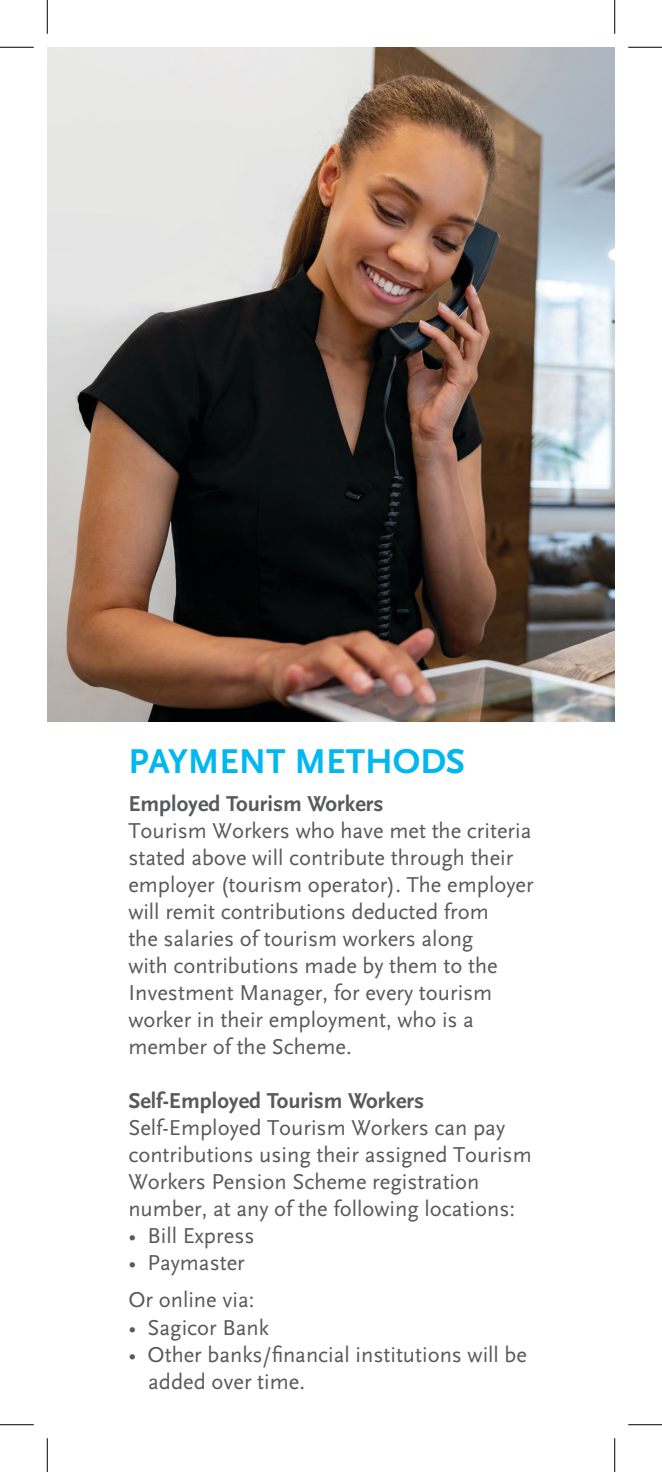
<style>
.page{position:relative;width:662px;height:1472px;background:#fff}
.page>*{position:absolute;margin:0;border:0;box-sizing:border-box;transform-origin:0 0}
.t1{font:36px "Scala Sans Bold LF";color:#00b7f1}
.t2{font:22.5px/27px "Scala Sans";color:#58595b}
.t3{font:22.5px "Scala Sans Bold LF";color:#58595b}
</style>
<div class="page">
<img style="left:47px;top:47px;width:567px;height:674px">
<hr style="left:0;top:47px;width:34px;height:1px;background:#000">
<hr style="left:628px;top:47px;width:34px;height:1px;background:#000">
<hr style="left:0;top:1424px;width:34px;height:1px;background:#000">
<hr style="left:628px;top:1424px;width:34px;height:1px;background:#000">
<hr style="left:47px;top:0;width:1px;height:34px;background:#000">
<hr style="left:47px;top:1438px;width:1px;height:34px;background:#000">
<hr style="left:614px;top:0;width:1px;height:34px;background:#000">
<hr style="left:614px;top:1438px;width:1px;height:34px;background:#000">
<p class="t1" style="left:128px;top:741px;width:338px">PAYMENT METHODS</p>
<p class="t3" style="left:128px;top:792px;width:257px">Employed Tourism Workers</p>
<p class="t2" style="left:128px;top:818px;width:406px">Tourism Workers who have met the criteria stated above will contribute through their employer (tourism operator). The employer will remit contributions deducted from<br>the salaries of tourism workers along<br>with contributions made by them to the Investment Manager, for every tourism worker in their employment, who is a member of the Scheme.</p>
<p class="t3" style="left:128px;top:1089px;width:297px">Self-Employed Tourism Workers</p>
<p class="t2" style="left:128px;top:1115px;width:405px">Self-Employed Tourism Workers can pay contributions using their assigned Tourism Workers Pension Scheme registration number, at any of the following locations:</p>
<p class="t2" style="left:128px;top:1223px;width:128px">• Bill Express</p>
<p class="t2" style="left:128px;top:1250px;width:118px">• Paymaster</p>
<p class="t2" style="left:128px;top:1287px;width:127px">Or online via:</p>
<p class="t2" style="left:128px;top:1314px;width:142px">• Sagicor Bank</p>
<p class="t2" style="left:148px;top:1341px;width:380px;text-indent:-20px">• Other banks/financial institutions will be added over time.</p>
</div>
